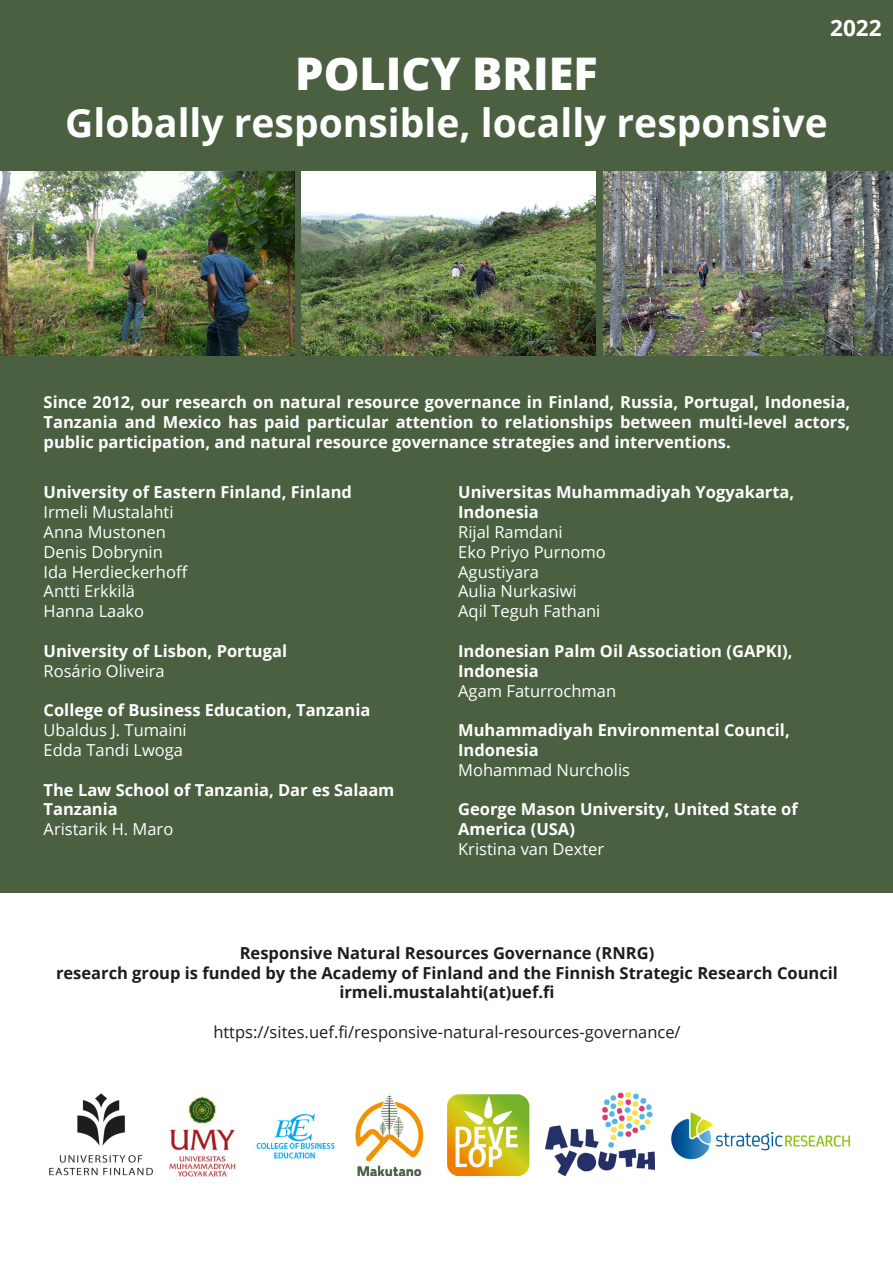
<style>
.page{position:relative;width:893px;height:1263px;background:#fff}
.page>*{position:absolute;margin:0;border:0;box-sizing:border-box;transform-origin:0 0}
.t1{font:800 45px "Open Sans";color:#fff}
.t2{font:700 39px "Open Sans";color:#fff}
.t3{font:700 22.5px "Open Sans";color:#fff}
.t4{font:700 16.5px/19.8px "Open Sans";color:#fff}
.t5{font:16.5px "Open Sans";color:#fff}
.t6{font:700 16.5px "Open Sans";color:#1d1d1b}
.t7{font:16.5px "Open Sans";color:#1d1d1b}
</style>
<div class="page">
<div style="left:0;top:0;width:893px;height:893px;background:#4b5f41"></div>
<img style="left:0;top:172px;width:294px;height:183px">
<img style="left:603px;top:171px;width:290px;height:184px">
<img style="left:302px;top:171px;width:293px;height:184px">
<img style="left:355px;top:1094px;width:69px;height:82px">
<img style="left:447px;top:1094px;width:82px;height:82px">
<img style="left:545px;top:1093px;width:110px;height:82px">
<img style="left:671px;top:1112px;width:180px;height:47px">
<img style="left:49px;top:1093px;width:104px;height:82px">
<img style="left:169px;top:1096px;width:68px;height:81px">
<img style="left:256px;top:1113px;width:79px;height:46px">
<h3 class="t3" style="left:830px;top:12px;width:53px">2022</h3>
<h1 class="t1" style="left:295px;top:39px;width:304px">POLICY BRIEF</h1>
<h2 class="t2" style="left:65px;top:95px;width:764px">Globally responsible, locally responsive</h2>
<p class="t4" style="left:44px;top:392px;width:808px;text-align:justify">Since 2012, our research on natural resource governance in Finland, Russia, Portugal, Indonesia, Tanzania and Mexico has paid particular attention to relationships between multi-level actors, public participation, and natural resource governance strategies and interventions.</p>
<p class="t4" style="left:44px;top:482px;width:310px">University of Eastern Finland, Finland</p>
<p class="t5" style="left:44px;top:501px;width:131px">Irmeli Mustalahti</p>
<p class="t5" style="left:44px;top:521px;width:124px">Anna Mustonen</p>
<p class="t5" style="left:44px;top:541px;width:121px">Denis Dobrynin</p>
<p class="t5" style="left:44px;top:560px;width:145px">Ida Herdieckerhoff</p>
<p class="t5" style="left:44px;top:580px;width:93px">Antti Erkkilä</p>
<p class="t5" style="left:44px;top:600px;width:102px">Hanna Laako</p>
<p class="t4" style="left:44px;top:641px;width:245px">University of Lisbon, Portugal</p>
<p class="t5" style="left:44px;top:659px;width:123px">Rosário Oliveira</p>
<p class="t4" style="left:44px;top:700px;width:328px">College of Business Education, Tanzania</p>
<p class="t5" style="left:44px;top:719px;width:145px">Ubaldus J. Tumaini</p>
<p class="t5" style="left:44px;top:739px;width:141px">Edda Tandi Lwoga</p>
<p class="t4" style="left:44px;top:779px;width:352px">The Law School of Tanzania, Dar es Salaam<br>Tanzania</p>
<p class="t5" style="left:44px;top:818px;width:131px">Aristarik H. Maro</p>
<p class="t4" style="left:458px;top:482px;width:338px">Universitas Muhammadiyah Yogyakarta,<br>Indonesia</p>
<p class="t5" style="left:458px;top:521px;width:106px">Rijal Ramdani</p>
<p class="t5" style="left:458px;top:541px;width:149px">Eko Priyo Purnomo</p>
<p class="t5" style="left:458px;top:560px;width:82px">Agustiyara</p>
<p class="t5" style="left:458px;top:580px;width:120px">Aulia Nurkasiwi</p>
<p class="t5" style="left:458px;top:600px;width:144px">Aqil Teguh Fathani</p>
<p class="t4" style="left:458px;top:641px;width:336px">Indonesian Palm Oil Association (GAPKI),<br>Indonesia</p>
<p class="t5" style="left:458px;top:679px;width:160px">Agam Faturrochman</p>
<p class="t4" style="left:458px;top:720px;width:333px">Muhammadiyah Environmental Council,<br>Indonesia</p>
<p class="t5" style="left:458px;top:758px;width:173px">Mohammad Nurcholis</p>
<p class="t4" style="left:458px;top:799px;width:341px">George Mason University, United State of<br>America (USA)</p>
<p class="t5" style="left:458px;top:838px;width:148px">Kristina van Dexter</p>
<p class="t6" style="left:240px;top:941px;width:416px">Responsive Natural Resources Governance (RNRG)</p>
<p class="t6" style="left:56px;top:961px;width:783px">research group is funded by the Academy of Finland and the Finnish Strategic Research Council</p>
<p class="t6" style="left:339px;top:981px;width:217px">irmeli.mustalahti(at)uef.fi</p>
<p class="t7" style="left:213px;top:1021px;width:469px">https://sites.uef.fi/responsive-natural-resources-governance/</p>
</div>
